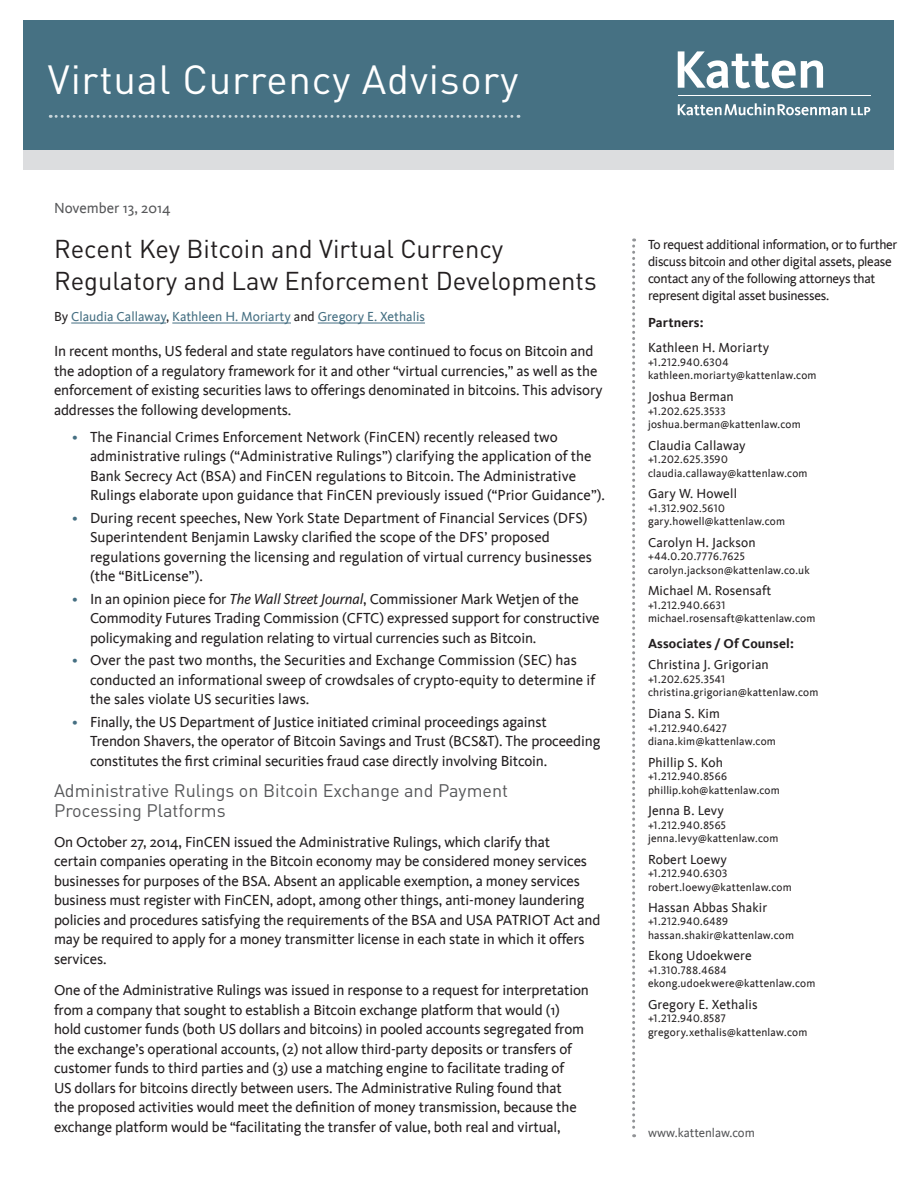
<style>
.page{position:relative;width:918px;height:1188px;background:#fff}
.page>*{position:absolute;margin:0;border:0;box-sizing:border-box;transform-origin:0 0}
.t1{font:40.2px "DINOT";letter-spacing:.02em;color:#fff}
.t2{font:25.5px/31.5px "DINOT";color:#231f20}
.SubHeads{font:18px/19.5px "DINOT";color:#57585a}
.t3{font:15px/19.5px "Kievit";letter-spacing:-.01em;color:#231f20}
.Alpha{font:15px "Kievit";color:#57585a}
.t4{font:13.5px "Kievit";letter-spacing:.005em;color:#231f20}
.t5{font:13.5px/17.2px "Kievit";letter-spacing:-.025em;color:#231f20}
.t6{font:13.5px "Kievit";color:#456f82}
.t7{font:700 13.5px "Kievit";letter-spacing:.01em;color:#231f20}
.t8{font:12.75px "Kievit";color:#57585a}
.t9{font:11.25px/13.5px "Kievit";letter-spacing:.02em;color:#231f20}
.s1{color:#231f20}
.s2{color:#456f82}
.s3{font-style:italic}
.s4{font-family:"Kievit Book SC"}
</style>
<div class="page">
<hr style="left:71px;top:323px;width:95px;height:1px;background:#456f82">
<hr style="left:172px;top:323px;width:119px;height:1px;background:#456f82">
<hr style="left:318px;top:323px;width:107px;height:1px;background:#456f82">
<svg style="left:632px;top:238px;width:3px;height:899px"></svg>
<div style="left:24px;top:21px;width:870px;height:129px;background:#467183"></div>
<div style="left:24px;top:150px;width:870px;height:20px;background:#dcdddf"></div>
<svg style="left:678px;top:51px;width:145px;height:37px"></svg>
<hr style="left:678px;top:95px;width:192px;height:1px;background:#fff">
<svg style="left:678px;top:103px;width:192px;height:12px"></svg>
<svg style="left:50px;top:115px;width:469px;height:3px"></svg>
<p class="t1" style="left:48px;top:52px;width:472px">Virtual Currency Advisory</p>
<p class="Alpha" style="left:54px;top:199px;width:118px">November 13, 2014</p>
<p class="t2" style="left:54px;top:232px;width:544px">Recent Key Bitcoin and Virtual Currency<br>Regulatory and Law Enforcement Developments</p>
<p class="t6" style="left:54px;top:309px;width:373px"><span class="s1">By</span> Claudia Callaway<span class="s1">,</span> Kathleen H. Moriarty <span class="s1">and</span> Gregory E. Xethalis</p>
<p class="t3" style="left:54px;top:342px;width:550px">In recent months, US federal and state regulators have continued to focus on Bitcoin and the adoption of a regulatory framework for it and other “virtual currencies,” as well as the enforcement of existing securities laws to offerings denominated in bitcoins. This advisory addresses the following developments.</p>
<p class="t3" style="left:90px;top:427px;width:517px;text-indent:-18px"><span class="s2">•</span> The Financial Crimes Enforcement Network (FinCEN) recently released two administrative rulings (“Administrative Rulings”) clarifying the application of the Bank Secrecy Act (BSA) and FinCEN regulations to Bitcoin. The Administrative Rulings elaborate upon guidance that FinCEN previously issued (“Prior Guidance”).</p>
<p class="t3" style="left:90px;top:508px;width:504px;text-indent:-18px"><span class="s2">•</span> During recent speeches, New York State Department of Financial Services (DFS)<br>Superintendent Benjamin Lawsky clarified the scope of the DFS’ proposed regulations governing the licensing and regulation of virtual currency businesses (the “BitLicense”).</p>
<p class="t3" style="left:90px;top:589px;width:511px;text-indent:-18px"><span class="s2">•</span> In an opinion piece for <span class="s3">The Wall Street Journal</span>, Commissioner Mark Wetjen of the<br>Commodity Futures Trading Commission (CFTC) expressed support for constructive policymaking and regulation relating to virtual currencies such as Bitcoin.</p>
<p class="t3" style="left:90px;top:651px;width:507px;text-indent:-18px"><span class="s2">•</span> Over the past two months, the Securities and Exchange Commission (SEC) has conducted an informational sweep of crowdsales of crypto-equity to determine if the sales violate US securities laws.</p>
<p class="t3" style="left:90px;top:712px;width:512px;text-indent:-18px"><span class="s2">•</span> Finally, the US Department of Justice initiated criminal proceedings against<br>Trendon Shavers, the operator of Bitcoin Savings and Trust (BCS&amp;T). The proceeding constitutes the first criminal securities fraud case directly involving Bitcoin.</p>
<p class="SubHeads" style="left:54px;top:780px;width:456px">Administrative Rulings on Bitcoin Exchange and Payment<br>Processing Platforms</p>
<p class="t3" style="left:54px;top:832px;width:548px">On October 27, 2014, FinCEN issued the Administrative Rulings, which clarify that<br>certain companies operating in the Bitcoin economy may be considered money services businesses for purposes of the BSA. Absent an applicable exemption, a money services business must register with FinCEN, adopt, among other things, anti-money laundering policies and procedures satisfying the requirements of the BSA and USA PATRIOT Act and may be required to apply for a money transmitter license in each state in which it offers services.</p>
<p class="t3" style="left:54px;top:981px;width:536px">One of the Administrative Rulings was issued in response to a request for interpretation from a company that sought to establish a Bitcoin exchange platform that would (1) hold customer funds (both US dollars and bitcoins) in pooled accounts segregated from the exchange’s operational accounts, (2) not allow third-party deposits or transfers of customer funds to third parties and (3) use a matching engine to facilitate trading of<br>US dollars for bitcoins directly between users. The Administrative Ruling found that<br>the proposed activities would meet the definition of money transmission, because the exchange platform would be “facilitating the transfer of value, both real and virtual,</p>
<p class="t5" style="left:648px;top:236px;width:251px">To request additional information, or to further discuss bitcoin and other digital assets, please contact any of the following attorneys that represent digital asset businesses.</p>
<p class="t7" style="left:648px;top:314px;width:57px">Partners:</p>
<p class="t4" style="left:648px;top:340px;width:123px">Kathleen H. Moriarty</p>
<p class="t9" style="left:648px;top:356px;width:170px"><span class="s4">+1.212.940.6304 </span>kathleen.moriarty@kattenlaw.com</p>
<p class="t4" style="left:648px;top:389px;width:87px">Joshua Berman</p>
<p class="t9" style="left:648px;top:404px;width:154px"><span class="s4">+1.202.625.3533 </span>joshua.berman@kattenlaw.com</p>
<p class="t4" style="left:648px;top:438px;width:99px">Claudia Callaway</p>
<p class="t9" style="left:648px;top:453px;width:161px"><span class="s4">+1.202.625.3590 </span>claudia.callaway@kattenlaw.com</p>
<p class="t4" style="left:648px;top:486px;width:91px">Gary W. Howell</p>
<p class="t9" style="left:648px;top:501px;width:139px"><span class="s4">+1.312.902.5610 </span>gary.howell@kattenlaw.com</p>
<p class="t4" style="left:648px;top:535px;width:109px">Carolyn H. Jackson</p>
<p class="t9" style="left:648px;top:550px;width:163px"><span class="s4">+44.0.20.7776.7625 </span>carolyn.jackson@kattenlaw.co.uk</p>
<p class="t4" style="left:648px;top:583px;width:125px">Michael M. Rosensaft</p>
<p class="t9" style="left:648px;top:598px;width:169px"><span class="s4">+1.212.940.6631 </span>michael.rosensaft@kattenlaw.com</p>
<p class="t7" style="left:648px;top:635px;width:147px">Associates / Of Counsel:</p>
<p class="t4" style="left:648px;top:657px;width:122px">Christina J. Grigorian</p>
<p class="t9" style="left:648px;top:673px;width:172px"><span class="s4">+1.202.625.3541 </span>christina.grigorian@kattenlaw.com</p>
<p class="t4" style="left:648px;top:706px;width:73px">Diana S. Kim</p>
<p class="t9" style="left:648px;top:721px;width:129px"><span class="s4">+1.212.940.6427 </span>diana.kim@kattenlaw.com</p>
<p class="t4" style="left:648px;top:754px;width:77px">Phillip S. Koh</p>
<p class="t9" style="left:648px;top:770px;width:133px"><span class="s4">+1.212.940.8566 </span>phillip.koh@kattenlaw.com</p>
<p class="t4" style="left:648px;top:803px;width:78px">Jenna B. Levy</p>
<p class="t9" style="left:648px;top:818px;width:132px"><span class="s4">+1.212.940.8565 </span>jenna.levy@kattenlaw.com</p>
<p class="t4" style="left:648px;top:852px;width:81px">Robert Loewy</p>
<p class="t9" style="left:648px;top:867px;width:145px"><span class="s4">+1.212.940.6303 </span>robert.loewy@kattenlaw.com</p>
<p class="t4" style="left:648px;top:900px;width:121px">Hassan Abbas Shakir</p>
<p class="t9" style="left:648px;top:915px;width:148px"><span class="s4">+1.212.940.6489 </span>hassan.shakir@kattenlaw.com</p>
<p class="t4" style="left:648px;top:948px;width:105px">Ekong Udoekwere</p>
<p class="t9" style="left:648px;top:963px;width:169px"><span class="s4">+1.310.788.4684 </span>ekong.udoekwere@kattenlaw.com</p>
<p class="t4" style="left:648px;top:997px;width:111px">Gregory E. Xethalis</p>
<p class="t9" style="left:648px;top:1012px;width:161px"><span class="s4">+1.212.940.8587 </span>gregory.xethalis@kattenlaw.com</p>
<p class="t8" style="left:648px;top:1125px;width:108px">www.kattenlaw.com</p>
</div>
